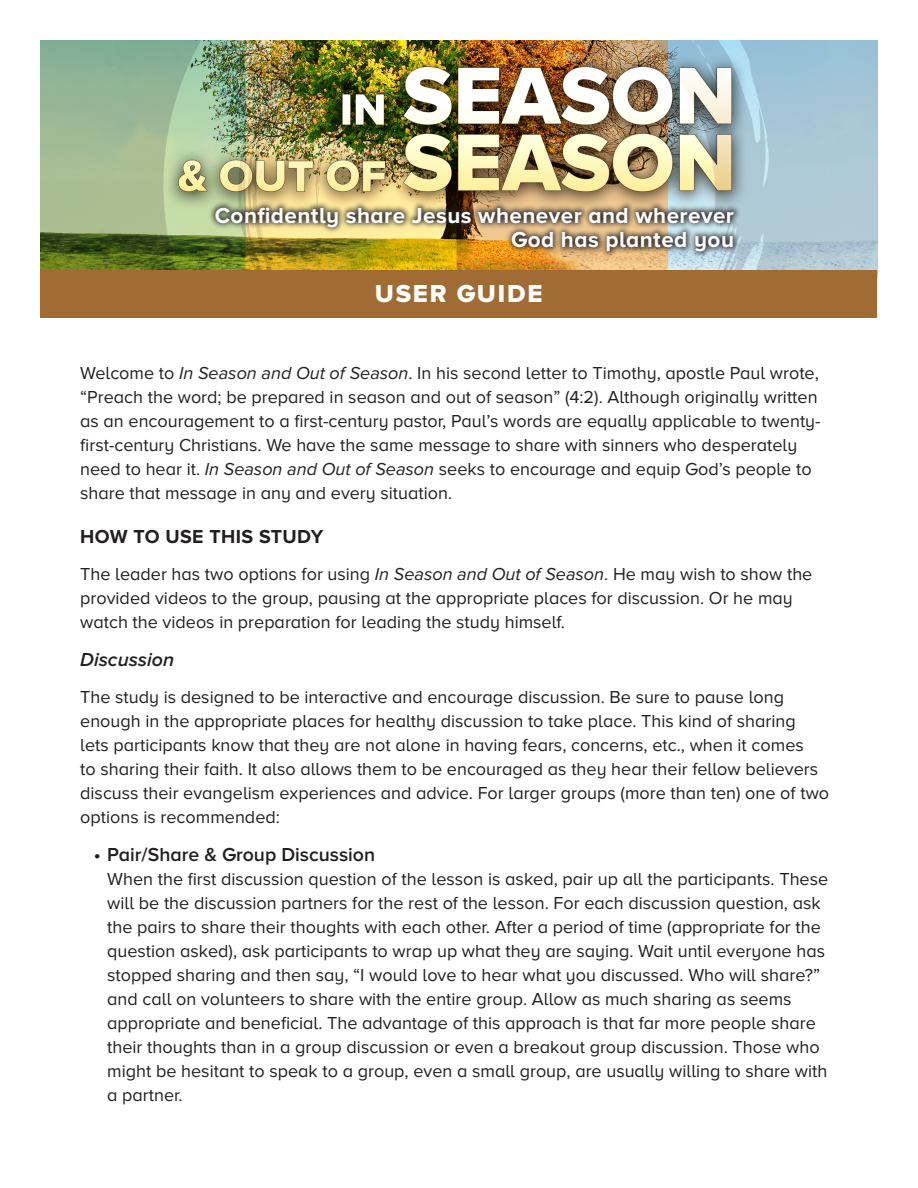
<style>
.page{position:relative;width:918px;height:1188px;background:#fff}
.page>*{position:absolute;margin:0;border:0;box-sizing:border-box;transform-origin:0 0}
.t1{font:25.5px "Proxima Nova A Extrabld";letter-spacing:.07em;color:#fff}
.t2{font:700 22.5px/24px "Proxima Nova A";letter-spacing:.02em;color:#fff;text-align:right}
.t3{font:600 19.5px "Proxima Nova A";color:#231f20}
.t4{font:700 19.5px "Proxima Nova A";letter-spacing:.02em;color:#231f20}
.t5{font:italic 600 19.5px "Proxima Nova A";color:#231f20}
.t6{font:18px/24px "Proxima Nova A";color:#231f20}
.s1{font-style:italic}
</style>
<div class="page">
<img style="left:40px;top:40px;width:837px;height:230px">
<div style="left:40px;top:270px;width:837px;height:48px;background:#a06c34"></div>
<div style="left:208px;top:201px;width:533px;height:58px;background:#231f20;opacity:.83"></div>
<p class="t2" style="left:215px;top:203px;width:521px">Confidently share Jesus whenever and wherever<br>God has planted you</p>
<p class="t1" style="left:375px;top:279px;width:169px">USER GUIDE</p>
<p class="t6" style="left:80px;top:361px;width:742px">Welcome to <span class="s1">In Season and Out of Season</span>. In his second letter to Timothy, apostle Paul wrote, “Preach the word; be prepared in season and out of season” (4:2). Although originally written as an encouragement to a first-century pastor, Paul’s words are equally applicable to twenty&shy;first-century Christians. We have the same message to share with sinners who desperately need to hear it. <span class="s1">In Season and Out of Season</span> seeks to encourage and equip God’s people to share that message in any and every situation.</p>
<p class="t4" style="left:80px;top:525px;width:245px">HOW TO USE THIS STUDY</p>
<p class="t6" style="left:80px;top:562px;width:734px">The leader has two options for using <span class="s1">In Season and Out of Season</span>. He may wish to show the provided videos to the group, pausing at the appropriate places for discussion. Or he may watch the videos in preparation for leading the study himself.</p>
<p class="t5" style="left:80px;top:648px;width:95px">Discussion</p>
<p class="t6" style="left:80px;top:685px;width:750px">The study is designed to be interactive and encourage discussion. Be sure to pause long enough in the appropriate places for healthy discussion to take place. This kind of sharing<br>lets participants know that they are not alone in having fears, concerns, etc., when it comes<br>to sharing their faith. It also allows them to be encouraged as they hear their fellow believers discuss their evangelism experiences and advice. For larger groups (more than ten) one of two options is recommended:</p>
<p class="t3" style="left:94px;top:843px;width:283px">• Pair/Share &amp; Group Discussion</p>
<p class="t6" style="left:107px;top:867px;width:723px">When the first discussion question of the lesson is asked, pair up all the participants. These will be the discussion partners for the rest of the lesson. For each discussion question, ask the pairs to share their thoughts with each other. After a period of time (appropriate for the question asked), ask participants to wrap up what they are saying. Wait until everyone has stopped sharing and then say, “I would love to hear what you discussed. Who will share?” and call on volunteers to share with the entire group. Allow as much sharing as seems appropriate and beneficial. The advantage of this approach is that far more people share their thoughts than in a group discussion or even a breakout group discussion. Those who might be hesitant to speak to a group, even a small group, are usually willing to share with a partner.</p>
</div>
